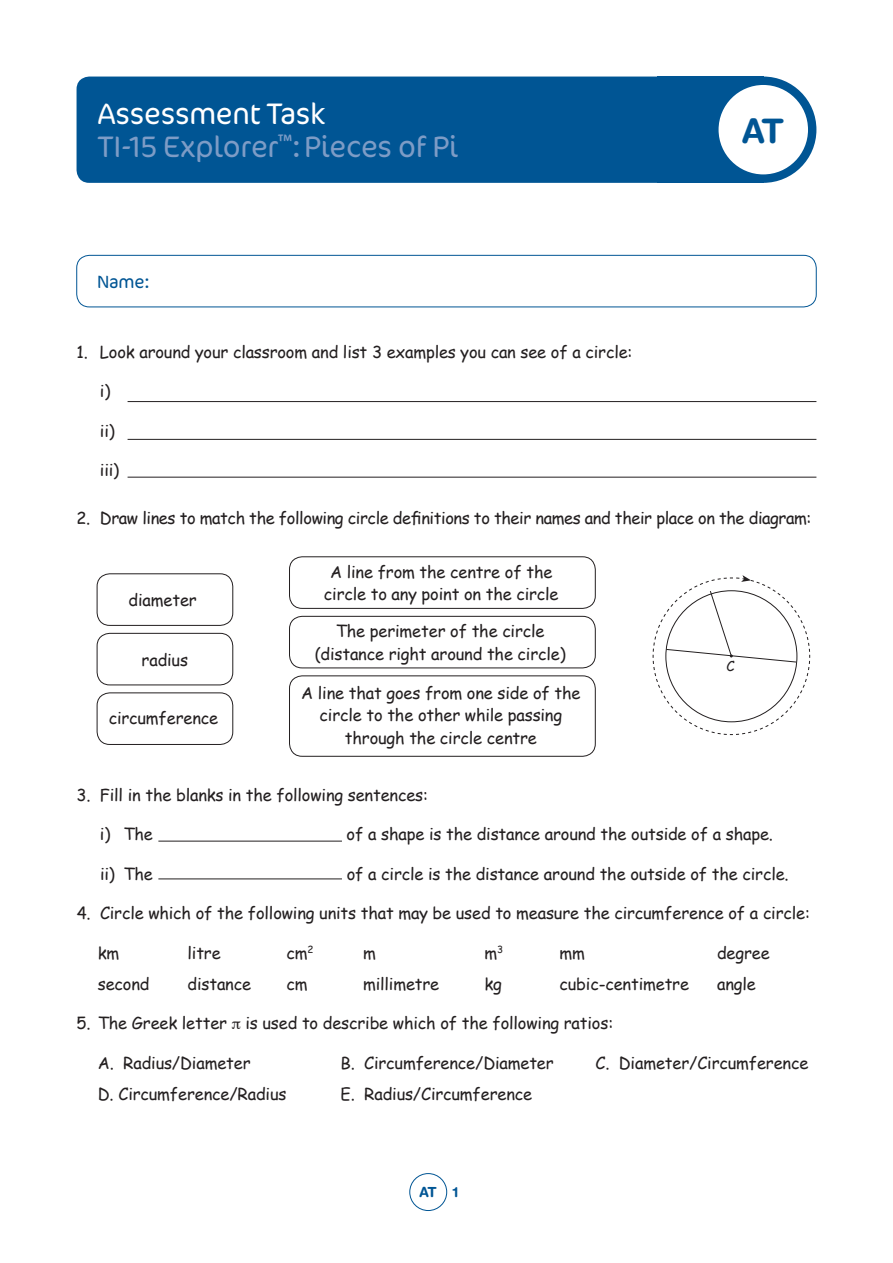
<style>
.page{position:relative;width:893px;height:1263px;background:#fff}
.page>*{position:absolute;margin:0;border:0;box-sizing:border-box;transform-origin:0 0}
.t1{font:700 33.75px "Helvetica Rounded";color:#005594}
.t2{font:300 30px/33px "Cocon";letter-spacing:-.01em;color:#7d9cc6}
.t3{font:300 18px "Cocon";color:#005594}
.t4{font:16.5px/22.5px "Comic Sans MS";letter-spacing:-.01em;color:#231f20;text-align:center}
.t5{font:700 13.95px "Helvetica Rounded";color:#005594}
.t6{font:13.5px "Comic Sans MS";color:#231f20}
.s1{color:#fff}
</style>
<div class="page">
<div style="left:409px;top:1173px;width:38px;height:38px;border:1px solid #005594;border-radius:50%"></div>
<div style="left:658px;top:77px;width:106px;height:106px;background:#005594"></div>
<div style="left:77px;top:77px;width:613px;height:106px;background:#005594;border-radius:13px"></div>
<div style="left:710px;top:77px;width:106px;height:106px;background:#005594;border-radius:50%"></div>
<div style="left:719px;top:85px;width:89px;height:89px;background:#fff;border-radius:50%"></div>
<div style="left:77px;top:255px;width:739px;height:52px;border:1px solid #005594;border-radius:13px"></div>
<hr style="left:128px;top:401px;width:688px;height:1px;background:#231f20">
<hr style="left:128px;top:439px;width:688px;height:1px;background:#231f20">
<hr style="left:128px;top:477px;width:688px;height:1px;background:#231f20">
<div style="left:97px;top:574px;width:136px;height:52px;border:1px solid #231f20;border-radius:13px"></div>
<div style="left:289px;top:557px;width:306px;height:51px;border:1px solid #231f20;border-radius:13px"></div>
<div style="left:97px;top:633px;width:136px;height:52px;border:1px solid #231f20;border-radius:13px"></div>
<div style="left:289px;top:616px;width:306px;height:52px;border:1px solid #231f20;border-radius:13px"></div>
<div style="left:97px;top:693px;width:136px;height:52px;border:1px solid #231f20;border-radius:13px"></div>
<div style="left:289px;top:676px;width:306px;height:80px;border:1px solid #231f20;border-radius:13px"></div>
<svg style="left:652px;top:575px;width:158px;height:160px"></svg>
<hr style="left:158px;top:841px;width:184px;height:1px;background:#231f20">
<hr style="left:158px;top:879px;width:184px;height:1px;background:#231f20">
<h2 class="t2" style="left:98px;top:96px;width:362px"><span class="s1">Assessment Task<br></span>TI-15 Explorer<sup>™</sup>:Pieces of Pi</h2>
<p class="t3" style="left:97px;top:269px;width:54px">Name:</p>
<h1 class="t1" style="left:742px;top:110px;width:44px">AT</h1>
<p class="t4" style="left:77px;top:340px;width:557px">1. Look around your classroom and list 3 examples you can see of a circle:</p>
<p class="t4" style="left:100px;top:379px;width:12px">i)</p>
<p class="t4" style="left:100px;top:419px;width:16px">ii)</p>
<p class="t4" style="left:100px;top:458px;width:21px">iii)</p>
<p class="t4" style="left:77px;top:506px;width:736px">2. Draw lines to match the following circle definitions to their names and their place on the diagram:</p>
<p class="t4" style="left:129px;top:588px;width:70px">diameter</p>
<p class="t4" style="left:142px;top:648px;width:48px">radius</p>
<p class="t4" style="left:109px;top:706px;width:111px">circumference</p>
<p class="t4" style="left:324px;top:560px;width:236px">A line from the centre of the circle to any point on the circle</p>
<p class="t4" style="left:315px;top:619px;width:253px">The perimeter of the circle (distance right around the circle)</p>
<p class="t4" style="left:301px;top:681px;width:281px">A line that goes from one side of the circle to the other while passing through the circle centre</p>
<p class="t6" style="left:727px;top:656px;width:10px">C</p>
<p class="t4" style="left:77px;top:783px;width:353px">3. Fill in the blanks in the following sentences:</p>
<p class="t4" style="left:100px;top:822px;width:54px">i) The</p>
<p class="t4" style="left:347px;top:822px;width:428px">of a shape is the distance around the outside of a shape.</p>
<p class="t4" style="left:100px;top:862px;width:54px">ii) The</p>
<p class="t4" style="left:347px;top:862px;width:443px">of a circle is the distance around the outside of the circle.</p>
<p class="t4" style="left:77px;top:901px;width:735px">4. Circle which of the following units that may be used to measure the circumference of a circle:</p>
<p class="t4" style="left:98px;top:941px;width:23px">km</p>
<p class="t4" style="left:188px;top:941px;width:35px">litre</p>
<p class="t4" style="left:287px;top:941px;width:29px">cm<sup>2</sup></p>
<p class="t4" style="left:363px;top:941px;width:14px">m</p>
<p class="t4" style="left:485px;top:941px;width:20px">m<sup>3</sup></p>
<p class="t4" style="left:560px;top:941px;width:27px">mm</p>
<p class="t4" style="left:717px;top:941px;width:54px">degree</p>
<p class="t4" style="left:98px;top:972px;width:53px">second</p>
<p class="t4" style="left:188px;top:972px;width:65px">distance</p>
<p class="t4" style="left:287px;top:972px;width:23px">cm</p>
<p class="t4" style="left:363px;top:972px;width:78px">millimetre</p>
<p class="t4" style="left:485px;top:972px;width:19px">kg</p>
<p class="t4" style="left:560px;top:972px;width:131px">cubic-centimetre</p>
<p class="t4" style="left:717px;top:972px;width:40px">angle</p>
<p class="t4" style="left:77px;top:1011px;width:538px">5. The Greek letter is used to describe which of the following ratios:</p>
<p class="t4" style="left:98px;top:1051px;width:154px">A. Radius/Diameter</p>
<p class="t4" style="left:341px;top:1051px;width:215px">B. Circumference/Diameter</p>
<p class="t4" style="left:596px;top:1051px;width:214px">C. Diameter/Circumference</p>
<p class="t4" style="left:98px;top:1082px;width:190px">D. Circumference/Radius</p>
<p class="t4" style="left:341px;top:1082px;width:193px">E. Radius/Circumference</p>
<p class="t5" style="left:419px;top:1184px;width:19px">AT</p>
</div>
